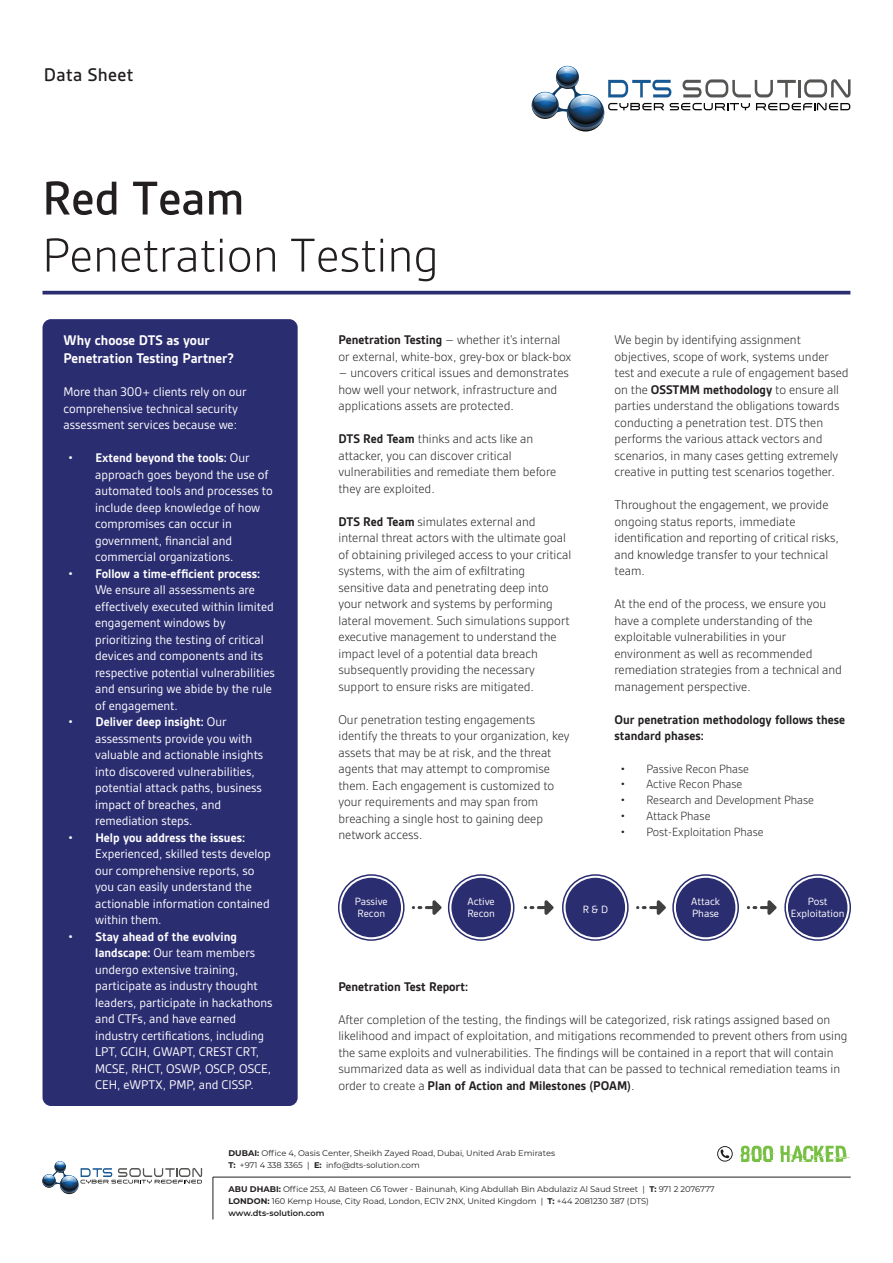
<style>
.page{position:relative;width:893px;height:1263px;background:#fff}
.page>*{position:absolute;margin:0;border:0;box-sizing:border-box;transform-origin:0 0}
.t1{font:300 51px "Gesta";color:#231f20}
.t2{font:500 51px "Gesta";color:#231f20}
.t3{font:500 19.65px "Gesta";letter-spacing:.02em;color:#231f20}
.t4{font:700 15px/18px "Gesta";color:#fff}
.t5{font:300 13.5px/16.5px "Gesta";color:#231f20}
.t6{font:13.5px/16.5px "Gesta";color:#fff}
.t7{font:700 13.5px/16.5px "Gesta";color:#231f20}
.t8{font:300 12.75px "Gesta";color:#231f20}
.t9{font:11.25px/12px "Gesta";color:#fff}
.t10{font:8.25px/12px "Montserrat";color:#231f20}
.s1{font-weight:700}
.s2{font-weight:600}
</style>
<div class="page">
<hr style="left:213px;top:1177px;width:638px;height:1px;background:#231f20">
<svg style="left:717px;top:1146px;width:16px;height:15px"></svg>
<svg style="left:741px;top:1146px;width:109px;height:16px"></svg>
<svg style="left:42px;top:1161px;width:160px;height:32px"></svg>
<hr style="left:213px;top:1177px;width:1px;height:42px;background:#231f20">
<hr style="left:43px;top:291px;width:807px;height:3px;background:#2b2d71">
<svg style="left:532px;top:65px;width:318px;height:66px"></svg>
<div style="left:43px;top:319px;width:255px;height:787px;background:#2b2d71;border-radius:9px"></div>
<div style="left:338px;top:874px;width:67px;height:67px;border:2px solid #2b2d71;border-radius:50%"></div>
<div style="left:341px;top:878px;width:60px;height:59px;background:#2b2d71;border-radius:50%"></div>
<div style="left:448px;top:874px;width:66px;height:67px;border:2px solid #2b2d71;border-radius:50%"></div>
<div style="left:451px;top:878px;width:60px;height:59px;background:#2b2d71;border-radius:50%"></div>
<div style="left:562px;top:874px;width:67px;height:67px;border:2px solid #2b2d71;border-radius:50%"></div>
<div style="left:566px;top:878px;width:59px;height:59px;background:#2b2d71;border-radius:50%"></div>
<div style="left:672px;top:874px;width:67px;height:67px;border:2px solid #2b2d71;border-radius:50%"></div>
<div style="left:676px;top:878px;width:59px;height:59px;background:#2b2d71;border-radius:50%"></div>
<div style="left:784px;top:874px;width:67px;height:67px;border:2px solid #2b2d71;border-radius:50%"></div>
<div style="left:788px;top:878px;width:59px;height:59px;background:#2b2d71;border-radius:50%"></div>
<svg style="left:412px;top:900px;width:30px;height:15px"></svg>
<svg style="left:524px;top:900px;width:30px;height:15px"></svg>
<svg style="left:636px;top:900px;width:30px;height:15px"></svg>
<svg style="left:747px;top:900px;width:30px;height:15px"></svg>
<h2 class="t3" style="left:44px;top:63px;width:91px">Data Sheet</h2>
<h1 class="t2" style="left:42px;top:169px;width:204px">Red Team</h1>
<h1 class="t1" style="left:42px;top:226px;width:398px">Penetration Testing</h1>
<p class="t4" style="left:64px;top:331px;width:172px">Why choose DTS as your<br>Penetration Testing Partner?</p>
<p class="t6" style="left:64px;top:384px;width:185px">More than 300+ clients rely on our comprehensive technical security assessment services because we:</p>
<p class="t6" style="left:95px;top:450px;width:179px;text-indent:-27px">• <span class="s1">Extend beyond the tools:</span> Our approach goes beyond the use of automated tools and processes to include deep knowledge of how compromises can occur in government, financial and commercial organizations.</p>
<p class="t6" style="left:95px;top:565px;width:181px;text-indent:-27px">• <span class="s1">Follow a time-efficient process:<br></span>We ensure all assessments are effectively executed within limited engagement windows by prioritizing the testing of critical devices and components and its respective potential vulnerabilities and ensuring we abide by the rule of engagement.</p>
<p class="t6" style="left:95px;top:713px;width:170px;text-indent:-27px">• <span class="s1">Deliver deep insight:</span> Our assessments provide you with valuable and actionable insights into discovered vulnerabilities, potential attack paths, business impact of breaches, and remediation steps.</p>
<p class="t6" style="left:95px;top:829px;width:177px;text-indent:-27px">• <span class="s1">Help you address the issues:<br></span>Experienced, skilled tests develop our comprehensive reports, so you can easily understand the actionable information contained within them.</p>
<p class="t6" style="left:95px;top:928px;width:179px;text-indent:-27px">• <span class="s1">Stay ahead of the evolving landscape:</span> Our team members undergo extensive training, participate as industry thought leaders, participate in hackathons and CTFs, and have earned industry certifications, including<br>LPT, GCIH, GWAPT, CREST CRT,<br>MCSE, RHCT, OSWP, OSCP, OSCE,<br>CEH, eWPTX, PMP, and CISSP.</p>
<p class="t5" style="left:338px;top:332px;width:234px"><span class="s1">Penetration Testing</span> – whether it’s internal or external, white-box, grey-box or black-box</p>
<p class="t5" style="left:338px;top:365px;width:232px">– uncovers critical issues and demonstrates how well your network, infrastructure and applications assets are protected.</p>
<p class="t5" style="left:338px;top:431px;width:219px"><span class="s1">DTS Red Team</span> thinks and acts like an attacker, you can discover critical vulnerabilities and remediate them before they are exploited.</p>
<p class="t5" style="left:338px;top:513px;width:234px"><span class="s1">DTS Red Team</span> simulates external and internal threat actors with the ultimate goal of obtaining privileged access to your critical systems, with the aim of exfiltrating sensitive data and penetrating deep into your network and systems by performing lateral movement. Such simulations support executive management to understand the impact level of a potential data breach subsequently providing the necessary support to ensure risks are mitigated.</p>
<p class="t5" style="left:338px;top:711px;width:233px">Our penetration testing engagements identify the threats to your organization, key assets that may be at risk, and the threat agents that may attempt to compromise them. Each engagement is customized to your requirements and may span from breaching a single host to gaining deep network access.</p>
<p class="t5" style="left:614px;top:331px;width:236px">We begin by identifying assignment objectives, scope of work, systems under test and execute a rule of engagement based on the <span class="s1">OSSTMM methodology</span> to ensure all parties understand the obligations towards conducting a penetration test. DTS then performs the various attack vectors and scenarios, in many cases getting extremely creative in putting test scenarios together.</p>
<p class="t5" style="left:614px;top:496px;width:226px">Throughout the engagement, we provide ongoing status reports, immediate identification and reporting of critical risks, and knowledge transfer to your technical team.</p>
<p class="t5" style="left:614px;top:595px;width:229px">At the end of the process, we ensure you have a complete understanding of the exploitable vulnerabilities in your environment as well as recommended remediation strategies from a technical and management perspective.</p>
<p class="t7" style="left:614px;top:711px;width:232px">Our penetration methodology follows these standard phases:</p>
<p class="t8" style="left:620px;top:761px;width:130px">• Passive Recon Phase</p>
<p class="t8" style="left:620px;top:777px;width:123px">• Active Recon Phase</p>
<p class="t8" style="left:620px;top:793px;width:195px">• Research and Development Phase</p>
<p class="t8" style="left:620px;top:808px;width:91px">• Attack Phase</p>
<p class="t8" style="left:620px;top:824px;width:145px">• Post-Exploitation Phase</p>
<p class="t9" style="left:355px;top:895px;width:35px">Passive<br>Recon</p>
<p class="t9" style="left:467px;top:895px;width:29px">Active<br>Recon</p>
<p class="t9" style="left:583px;top:904px;width:27px">R &amp; D</p>
<p class="t9" style="left:691px;top:895px;width:30px">Attack<br>Phase</p>
<p class="t9" style="left:791px;top:895px;width:55px;text-align:center">Post<br>Exploitation</p>
<p class="t7" style="left:338px;top:978px;width:131px">Penetration Test Report:</p>
<p class="t5" style="left:338px;top:1011px;width:511px">After completion of the testing, the findings will be categorized, risk ratings assigned based on likelihood and impact of exploitation, and mitigations recommended to prevent others from using the same exploits and vulnerabilities. The findings will be contained in a report that will contain summarized data as well as individual data that can be passed to technical remediation teams in order to create a <span class="s1">Plan of Action and Milestones (POAM)</span>.</p>
<p class="t10" style="left:228px;top:1147px;width:328px"><span class="s1">DUBAI:</span> Office 4, Oasis Center, Sheikh Zayed Road, Dubai, United Arab Emirates<br><span class="s1">T:</span> +971 4 338 3365 | <span class="s1">E:</span> info@dts-solution.com</p>
<p class="t10" style="left:228px;top:1183px;width:488px"><span class="s1">ABU DHABI:</span> Office 253, Al Bateen C6 Tower - Bainunah, King Abdullah Bin Abdulaziz Al Saud Street | <span class="s1">T:</span> 971 2 2076777<br><span class="s1">LONDON:</span> 160 Kemp House, City Road, London, EC1V 2NX, United Kingdom | <span class="s1">T:</span> +44 2081230 387 (DTS) <span class="s2">www.dts-solution.com</span></p>
</div>
